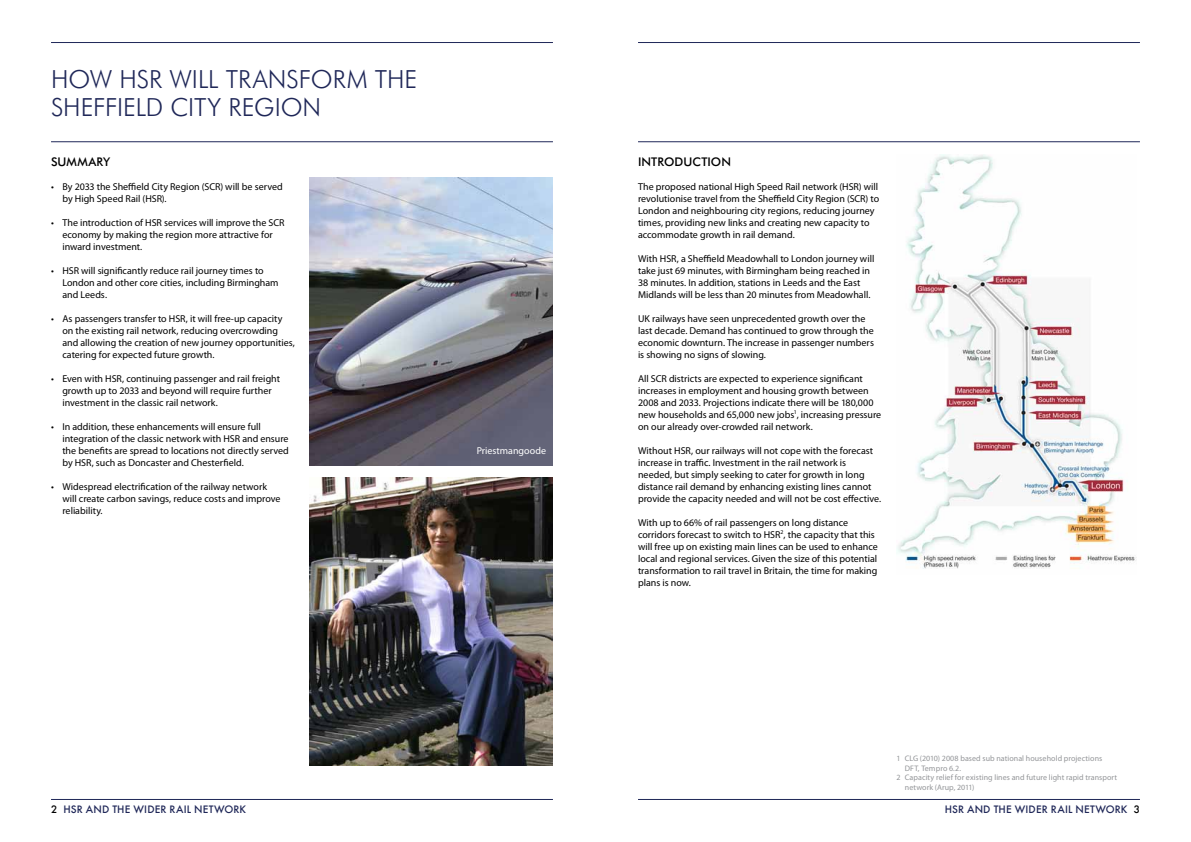
<style>
.page{position:relative;width:1191px;height:842px;background:#fff}
.page>*{position:absolute;margin:0;border:0;box-sizing:border-box;transform-origin:0 0}
.t1{font:300 25px/28px "Futura BT";letter-spacing:-.005em;color:#1f2758}
.t2{font:500 12px "Futura BT";letter-spacing:.005em;color:#000}
.t3{font:10px/12px "Myriad Pro";color:#000}
.t4{font:500 10px "Futura";letter-spacing:.015em;color:#1f2758}
.t5{font:10px "Myriad Pro";color:#fff}
.t6{font:8px "Myriad Pro";letter-spacing:.01em;color:#939598}
.s1{color:#000}
</style>
<div class="page">
<hr style="left:51px;top:42px;width:502px;height:1px;background:#1f2758">
<hr style="left:638px;top:42px;width:502px;height:1px;background:#1f2758">
<hr style="left:51px;top:141px;width:502px;height:1px;background:#1f2758">
<hr style="left:638px;top:141px;width:502px;height:1px;background:#1f2758">
<hr style="left:51px;top:799px;width:502px;height:1px;background:#1f2758">
<hr style="left:638px;top:799px;width:502px;height:1px;background:#1f2758">
<img style="left:896px;top:154px;width:240px;height:415px">
<img style="left:309px;top:178px;width:244px;height:288px">
<img style="left:309px;top:478px;width:244px;height:288px">
<h1 class="t1" style="left:51px;top:65px;width:368px">HOW HSR WILL TRANSFORM TH E<br>SH EFFIELD CITY REGION</h1>
<p class="t2" style="left:51px;top:154px;width:61px">SUMMARY</p>
<p class="t3" style="left:62px;top:180px;width:222px;text-indent:-11px">• By 2033 the Sheffield City Region (SCR) will be served by High Speed Rail (HSR).</p>
<p class="t3" style="left:62px;top:216px;width:224px;text-indent:-11px">• The introduction of HSR services will improve the SCR economy by making the region more attractive for inward investment.</p>
<p class="t3" style="left:62px;top:264px;width:218px;text-indent:-11px">• HSR will significantly reduce rail journey times to<br>London and other core cities, including Birmingham and Leeds.</p>
<p class="t3" style="left:62px;top:312px;width:234px;text-indent:-11px">• As passengers transfer to HSR, it will free-up capacity on the existing rail network, reducing overcrowding and allowing the creation of new journey opportunities, catering for expected future growth.</p>
<p class="t3" style="left:62px;top:372px;width:219px;text-indent:-11px">• Even with HSR, continuing passenger and rail freight growth up to 2033 and beyond will require further investment in the classic rail network.</p>
<p class="t3" style="left:62px;top:420px;width:228px;text-indent:-11px">• In addition, these enhancements will ensure full integration of the classic network with HSR and ensure the benefits are spread to locations not directly served by HSR, such as Doncaster and Chesterfield.</p>
<p class="t3" style="left:62px;top:480px;width:220px;text-indent:-11px">• Widespread electrification of the railway network will create carbon savings, reduce costs and improve reliability.</p>
<p class="t5" style="left:477px;top:444px;width:71px">Priestmangoode</p>
<p class="t2" style="left:638px;top:154px;width:94px">INTRODUCTION</p>
<p class="t3" style="left:638px;top:180px;width:243px">The proposed national High Speed Rail network (HSR) will revolutionise travel from the Sheffield City Region (SCR) to London and neighbouring city regions, reducing journey times, providing new links and creating new capacity to accommodate growth in rail demand.</p>
<p class="t3" style="left:638px;top:252px;width:238px">With HSR, a Sheffield Meadowhall to London journey will take just 69 minutes, with Birmingham being reached in 38 minutes. In addition, stations in Leeds and the East Midlands will be less than 20 minutes from Meadowhall.</p>
<p class="t3" style="left:638px;top:312px;width:237px">UK railways have seen unprecedented growth over the last decade. Demand has continued to grow through the economic downturn. The increase in passenger numbers is showing no signs of slowing.</p>
<p class="t3" style="left:638px;top:372px;width:245px">All SCR districts are expected to experience significant increases in employment and housing growth between 2008 and 2033. Projections indicate there will be 180,000 new households and 65,000 new jobs<sup>1</sup>, increasing pressure on our already over-crowded rail network.</p>
<p class="t3" style="left:638px;top:444px;width:244px">Without HSR, our railways will not cope with the forecast increase in traffic. Investment in the rail network is needed, but simply seeking to cater for growth in long distance rail demand by enhancing existing lines cannot provide the capacity needed and will not be cost effective.</p>
<p class="t3" style="left:638px;top:516px;width:241px">With up to 66% of rail passengers on long distance corridors forecast to switch to HSR<sup>2</sup>, the capacity that this will free up on existing main lines can be used to enhance local and regional services. Given the size of this potential transformation to rail travel in Britain, the time for making plans is now.</p>
<p class="t6" style="left:896px;top:753px;width:207px">1 CLG (2010) 2008 based sub national household projections</p>
<p class="t6" style="left:905px;top:763px;width:58px">DFT, Tempro 6.2.</p>
<p class="t6" style="left:896px;top:773px;width:222px">2 Capacity relief for existing lines and future light rapid transport</p>
<p class="t6" style="left:905px;top:782px;width:71px">network (Arup, 2011)</p>
<p class="t4" style="left:51px;top:803px;width:197px"><span class="s1">2</span> HSR AND TH E WIDER RAIL NETWORK</p>
<p class="t4" style="left:944px;top:803px;width:197px">HSR AND TH E WIDER RAIL NETWORK <span class="s1">3</span></p>
</div>
